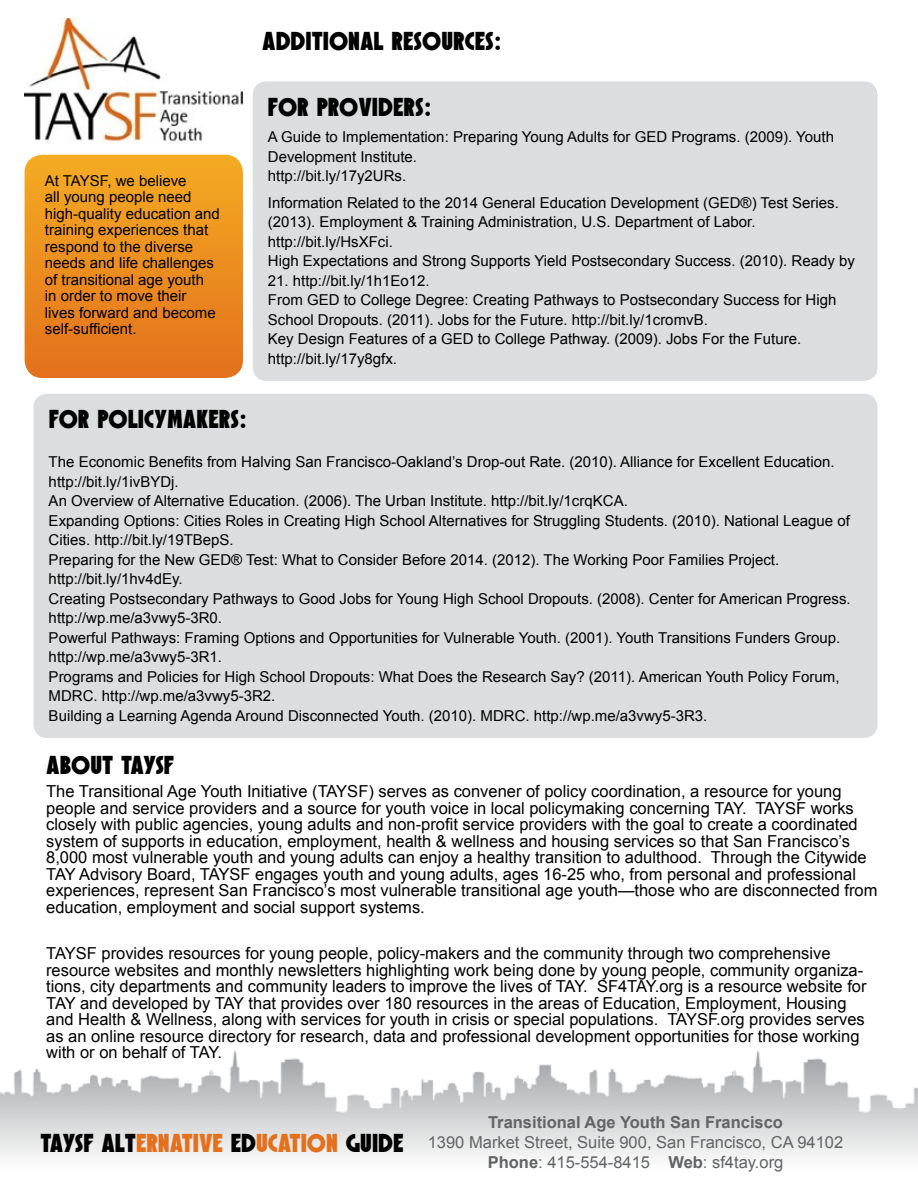
<style>
.page{position:relative;width:918px;height:1188px;background:#fff}
.page>*{position:absolute;margin:0;border:0;box-sizing:border-box;transform-origin:0 0}
.t1{font:27px "SF Speakeasy";color:#000}
.t2{font:16.5px/16.5px "Arial";color:#000}
.t3{font:16.5px/19.8px "Arial";color:#636466;text-align:center}
.t4{font:700 16.5px "Arial";color:#636466}
.t5{font:15px/19.5px "Arial";color:#000}
.s1{color:#e3701d}
.s2{font-weight:700}
</style>
<div class="page">
<img style="left:0;top:1050px;width:918px;height:108px">
<img style="left:25px;top:19px;width:218px;height:125px">
<div style="left:33px;top:394px;width:844px;height:344px;background:#dcddde;border-radius:14px"></div>
<div style="left:253px;top:81px;width:624px;height:300px;background:#dcddde;border-radius:14px"></div>
<svg style="left:25px;top:155px;width:218px;height:223px"></svg>
<p class="t5" style="left:45px;top:173px;width:177px;line-height:16.5px">At TAYSF, we believe<br>all young people need high-quality education and training experiences that respond to the diverse needs and life challenges of transitional age youth<br>in order to move their lives forward and become self-sufficient.</p>
<h1 class="t1" style="left:262px;top:26px;width:241px">ADDITIONAL RESOURCES:</h1>
<h1 class="t1" style="left:268px;top:92px;width:165px">FOR PROVIDERS:</h1>
<p class="t5" style="left:268px;top:127px;width:568px">A Guide to Implementation: Preparing Young Adults for GED Programs. (2009). Youth<br>Development Institute.<br>http://bit.ly/17y2URs.</p>
<p class="t5" style="left:268px;top:193px;width:588px">Information Related to the 2014 General Education Development (GED®) Test Series. (2013). Employment &amp; Training Administration, U.S. Department of Labor. http://bit.ly/HsXFci.<br>High Expectations and Strong Supports Yield Postsecondary Success. (2010). Ready by</p>
<p class="t5" style="left:268px;top:271px;width:570px">21. http://bit.ly/1h1Eo12.<br>From GED to College Degree: Creating Pathways to Postsecondary Success for High School Dropouts. (2011). Jobs for the Future. http://bit.ly/1cromvB.<br>Key Design Features of a GED to College Pathway. (2009). Jobs For the Future. http://bit.ly/17y8gfx.</p>
<h1 class="t1" style="left:49px;top:404px;width:200px">FOR POLICYMAKERS:</h1>
<p class="t5" style="left:49px;top:453px;width:804px">The Economic Benefits from Halving San Francisco-Oakland’s Drop-out Rate. (2010). Alliance for Excellent Education. http://bit.ly/1ivBYDj.<br>An Overview of Alternative Education. (2006). The Urban Institute. http://bit.ly/1crqKCA.<br>Expanding Options: Cities Roles in Creating High School Alternatives for Struggling Students. (2010). National League of Cities. http://bit.ly/19TBepS.<br>Preparing for the New GED® Test: What to Consider Before 2014. (2012). The Working Poor Families Project. http://bit.ly/1hv4dEy.<br>Creating Postsecondary Pathways to Good Jobs for Young High School Dropouts. (2008). Center for American Progress. http://wp.me/a3vwy5-3R0.<br>Powerful Pathways: Framing Options and Opportunities for Vulnerable Youth. (2001). Youth Transitions Funders Group. http://wp.me/a3vwy5-3R1.<br>Programs and Policies for High School Dropouts: What Does the Research Say? (2011). American Youth Policy Forum, MDRC. http://wp.me/a3vwy5-3R2.<br>Building a Learning Agenda Around Disconnected Youth. (2010). MDRC. http://wp.me/a3vwy5-3R3.</p>
<h1 class="t1" style="left:46px;top:750px;width:129px">ABOUT TAYSF</h1>
<p class="t2" style="left:46px;top:783px;width:833px">The Transitional Age Youth Initiative (TAYSF) serves as convener of policy coordination, a resource for young people and service providers and a source for youth voice in local policymaking concerning TAY. TAYSF works closely with public agencies, young adults and non-profit service providers with the goal to create a coordinated system of supports in education, employment, health &amp; wellness and housing services so that San Francisco’s 8,000 most vulnerable youth and young adults can enjoy a healthy transition to adulthood. Through the Citywide TAY Advisory Board, TAYSF engages youth and young adults, ages 16-25 who, from personal and professional experiences, represent San Francisco’s most vulnerable transitional age youth—those who are disconnected from education, employment and social support systems.</p>
<p class="t2" style="left:46px;top:945px;width:822px">TAYSF provides resources for young people, policy-makers and the community through two comprehensive resource websites and monthly newsletters highlighting work being done by young people, community organiza&shy;tions, city departments and community leaders to improve the lives of TAY. SF4TAY.org is a resource website for TAY and developed by TAY that provides over 180 resources in the areas of Education, Employment, Housing and Health &amp; Wellness, along with services for youth in crisis or special populations. TAYSF.org provides serves as an online resource directory for research, data and professional development opportunities for those working with or on behalf of TAY.</p>
<h1 class="t1" style="left:40px;top:1128px;width:364px">TAYSF ALT<span class="s1">ERNATIVE</span> ED<span class="s1">UCATION</span> GUIDE</h1>
<p class="t4" style="left:488px;top:1111px;width:296px">Transitional Age Youth San Francisco</p>
<p class="t3" style="left:428px;top:1132px;width:417px">1390 Market Street, Suite 900, San Francisco, CA 94102<br><span class="s2">Phone</span>: 415-554-8415 <span class="s2">Web</span>: sf4tay.org</p>
</div>
